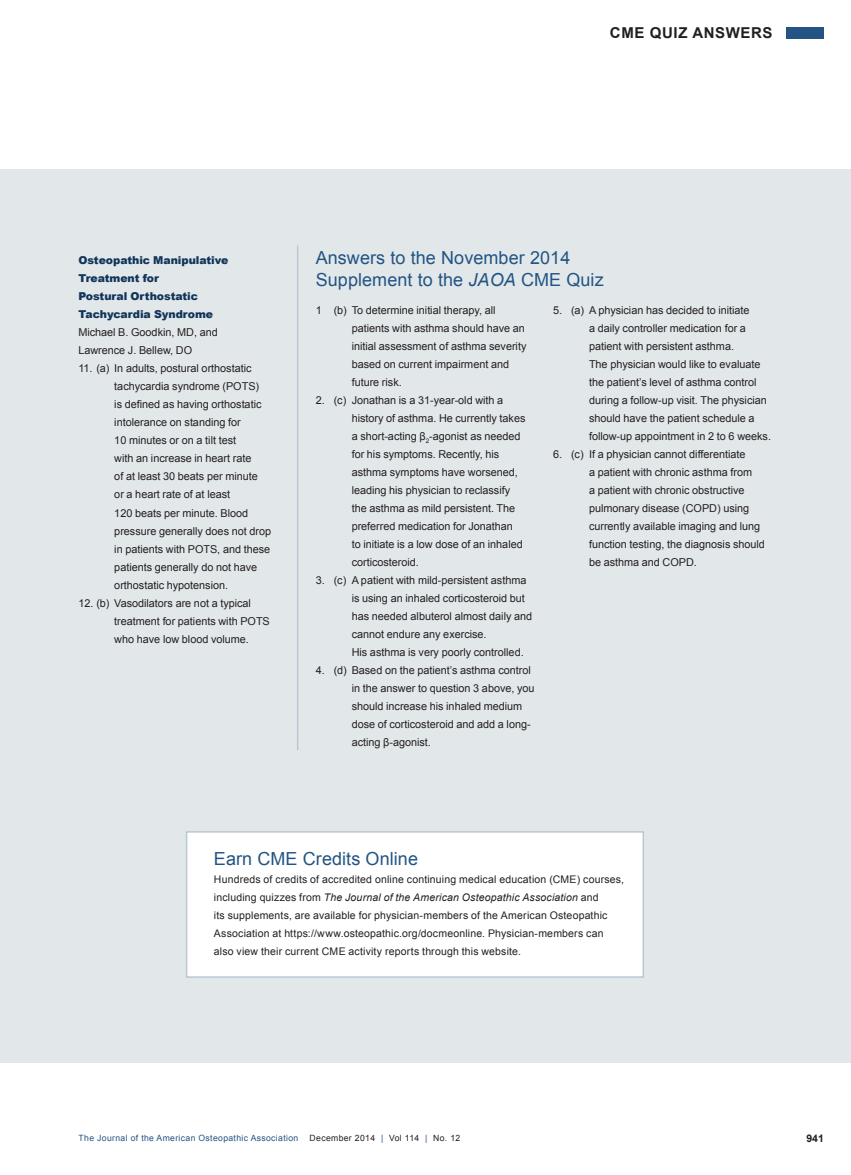
<style>
.page{position:relative;width:851px;height:1175px;background:#fff}
.page>*{position:absolute;margin:0;border:0;box-sizing:border-box;transform-origin:0 0}
.subhead{font:18px/22.5px "Arial";letter-spacing:.005em;color:#235484}
.t1{font:700 15px "Arial";letter-spacing:.04em;color:#231f20}
.cme_body{font:10.8px/18px "Arial";letter-spacing:-.005em;color:#231f20}
.cme_title{font:900 10.8px/18px "Arial";letter-spacing:-.005em;color:#113459}
.note{font:10.5px/18px "Arial";letter-spacing:.015em;color:#231f20}
.t2{font:700 10.5px "Arial";color:#231f20}
.folio{font:8.7px "Arial";letter-spacing:.04em;color:#235484}
.folio-2{font:8.7px "Arial";letter-spacing:.04em;color:#231f20}
.s1{font-style:italic}
.s2{color:#235484}
</style>
<div class="page">
<div style="left:786px;top:27px;width:38px;height:11px;background:#235484"></div>
<div style="left:0;top:169px;width:850px;height:893px;background:#e2e8ea"></div>
<div style="left:186px;top:831px;width:458px;height:146px;background:#fff;border:2px solid #b9c8d5"></div>
<hr style="left:297px;top:245px;width:1px;height:505px;background:#b9c8d5">
<h2 class="t1" style="left:610px;top:23px;width:164px">CME QUIZ ANSWERS</h2>
<p class="cme_title" style="left:78px;top:252px;width:151px">Osteopathic Manipulative<br>Treatment for<br>Postural Orthostatic<br>Tachycardia Syndrome</p>
<p class="cme_body" style="left:78px;top:324px;width:141px">Michael B. Goodkin, MD, and<br>Lawrence J. Bellew, DO</p>
<p class="cme_body" style="left:114px;top:360px;width:158px;text-indent:-36px">11. (a) In adults, postural orthostatic tachycardia syndrome (POTS)<br>is defined as having orthostatic intolerance on standing for<br>10 minutes or on a tilt test<br>with an increase in heart rate<br>of at least 30 beats per minute<br>or a heart rate of at least<br>120 beats per minute. Blood pressure generally does not drop in patients with POTS, and these patients generally do not have orthostatic hypotension.</p>
<p class="cme_body" style="left:114px;top:594px;width:157px;text-indent:-36px">12. (b) Vasodilators are not a typical treatment for patients with POTS who have low blood volume.</p>
<p class="subhead" style="left:316px;top:246px;width:289px">Answers to the November 2014<br>Supplement to the <span class="s1">JAOA</span> CME Quiz</p>
<p class="cme_body" style="left:351px;top:301px;width:176px;text-indent:-36px">1 (b) To determine initial therapy, all patients with asthma should have an initial assessment of asthma severity based on current impairment and future risk.</p>
<p class="cme_body" style="left:351px;top:391px;width:175px;text-indent:-36px">2. (c) Jonathan is a 31-year-old with a history of asthma. He currently takes a short-acting β<sub>2</sub>-agonist as needed for his symptoms. Recently, his asthma symptoms have worsened, leading his physician to reclassify the asthma as mild persistent. The preferred medication for Jonathan<br>to initiate is a low dose of an inhaled corticosteroid.</p>
<p class="cme_body" style="left:351px;top:571px;width:182px;text-indent:-36px">3. (c) A patient with mild-persistent asthma is using an inhaled corticosteroid but has needed albuterol almost daily and cannot endure any exercise.<br>His asthma is very poorly controlled.</p>
<p class="cme_body" style="left:351px;top:661px;width:184px;text-indent:-36px">4. (d) Based on the patient’s asthma control in the answer to question 3 above, you should increase his inhaled medium dose of corticosteroid and add a long&shy;acting β-agonist.</p>
<p class="cme_body" style="left:589px;top:301px;width:162px;text-indent:-36px">5. (a) A physician has decided to initiate a daily controller medication for a patient with persistent asthma.</p>
<p class="cme_body" style="left:589px;top:355px;width:183px">The physician would like to evaluate the patient’s level of asthma control during a follow-up visit. The physician should have the patient schedule a follow-up appointment in 2 to 6 weeks.</p>
<p class="cme_body" style="left:589px;top:445px;width:177px;text-indent:-36px">6. (c) If a physician cannot differentiate<br>a patient with chronic asthma from<br>a patient with chronic obstructive pulmonary disease (COPD) using currently available imaging and lung function testing, the diagnosis should be asthma and COPD.</p>
<p class="subhead" style="left:214px;top:847px;width:206px">Earn CME Credits Online</p>
<p class="note" style="left:214px;top:870px;width:412px">Hundreds of credits of accredited online continuing medical education (CME) courses, including quizzes from <span class="s1">The Journal of the American Osteopathic Association</span> and<br>its supplements, are available for physician-members of the American Osteopathic Association at https://www.osteopathic.org/docmeonline. Physician-members can</p>
<p class="note" style="left:214px;top:942px;width:308px">also view their current CME activity reports through this website.</p>
<p class="folio" style="left:79px;top:1132px;width:221px">The Journal of the American Osteopathic Association</p>
<p class="folio-2" style="left:309px;top:1132px;width:152px">December 2014 <span class="s2">|</span> Vol 114 <span class="s2">|</span> No. 12</p>
<p class="t2" style="left:806px;top:1131px;width:19px">941</p>
</div>
